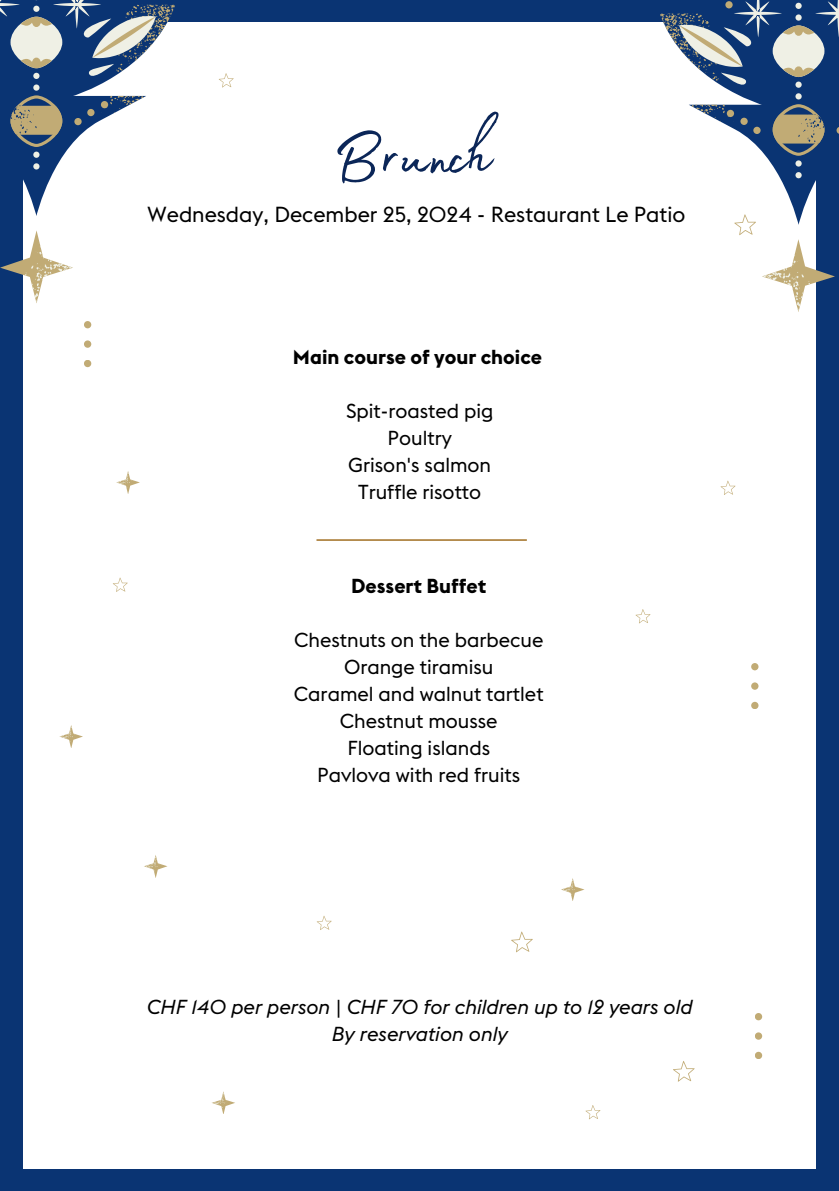
<style>
.page{position:relative;width:839px;height:1191px;background:#fff}
.page>*{position:absolute;margin:0;border:0;box-sizing:border-box;transform-origin:0 0}
.t1{font:80px "Madelyn Fill";color:#0b2658}
.t2{font:21.4px "Euclid Flex";color:#000}
.t3{font:20px/27px "Euclid Flex";color:#000;text-align:center}
.t4{font:italic 20px/27px "Euclid Flex";color:#000;text-align:center}
.t5{font:700 20px "Euclid Flex";color:#000}
</style>
<div class="page">
<svg style="left:720px;top:480px;width:16px;height:15px"></svg>
<div style="left:754px;top:1052px;width:8px;height:7px;background:#c1ab75;border-radius:50%"></div>
<div style="left:754px;top:1032px;width:8px;height:8px;background:#c1ab75;border-radius:50%"></div>
<div style="left:754px;top:1013px;width:8px;height:7px;background:#c1ab75;border-radius:50%"></div>
<div style="left:84px;top:360px;width:7px;height:7px;background:#c1ab75;border-radius:50%"></div>
<div style="left:84px;top:340px;width:7px;height:8px;background:#c1ab75;border-radius:50%"></div>
<div style="left:84px;top:321px;width:7px;height:7px;background:#c1ab75;border-radius:50%"></div>
<div style="left:751px;top:702px;width:7px;height:7px;background:#c1ab75;border-radius:50%"></div>
<div style="left:751px;top:682px;width:7px;height:8px;background:#c1ab75;border-radius:50%"></div>
<div style="left:751px;top:663px;width:7px;height:7px;background:#c1ab75;border-radius:50%"></div>
<div style="left:0;top:0;width:22px;height:1191px;background:#0a3473"></div>
<div style="left:816px;top:0;width:22px;height:1191px;background:#0a3473"></div>
<div style="left:0;top:0;width:838px;height:21px;background:#0a3473"></div>
<div style="left:0;top:1169px;width:838px;height:22px;background:#0a3473"></div>
<svg style="left:59px;top:725px;width:24px;height:22px"></svg>
<svg style="left:780px;top:178px;width:55px;height:134px"></svg>
<svg style="left:538px;top:0;width:300px;height:178px"></svg>
<svg style="left:0;top:170px;width:55px;height:133px"></svg>
<svg style="left:25px;top:243px;width:48px;height:59px"></svg>
<svg style="left:0;top:0;width:296px;height:170px"></svg>
<svg style="left:113px;top:577px;width:15px;height:15px"></svg>
<svg style="left:635px;top:609px;width:16px;height:15px"></svg>
<svg style="left:673px;top:1061px;width:22px;height:21px"></svg>
<svg style="left:734px;top:210px;width:76px;height:101px"></svg>
<svg style="left:144px;top:855px;width:24px;height:22px"></svg>
<hr style="left:316px;top:539px;width:211px;height:2px;background:#a16f22">
<svg style="left:316px;top:916px;width:16px;height:14px"></svg>
<svg style="left:585px;top:1105px;width:16px;height:15px"></svg>
<svg style="left:511px;top:931px;width:22px;height:22px"></svg>
<svg style="left:212px;top:1091px;width:23px;height:23px"></svg>
<svg style="left:561px;top:878px;width:24px;height:22px"></svg>
<svg style="left:116px;top:471px;width:24px;height:22px"></svg>
<h1 class="t1" style="left:332px;top:95px;width:161px">Brunch</h1>
<p class="t2" style="left:148px;top:202px;width:539px">Wednesday, December 25, 2024 - Restaurant Le Patio</p>
<p class="t5" style="left:293px;top:346px;width:251px">Main course of your choice</p>
<p class="t3" style="left:346px;top:398px;width:149px">Spit-roasted pig<br>Poultry<br>Grison's salmon<br>Truffle risotto</p>
<p class="t5" style="left:351px;top:574px;width:137px">Dessert Buffet</p>
<p class="t3" style="left:294px;top:626px;width:251px">Chestnuts on the barbecue<br>Orange tiramisu<br>Caramel and walnut tartlet<br>Chestnut mousse<br>Floating islands<br>Pavlova with red fruits</p>
<p class="t4" style="left:147px;top:994px;width:547px">CHF 140 per person | CHF 70 for children up to 12 years old<br>By reservation only</p>
</div>
